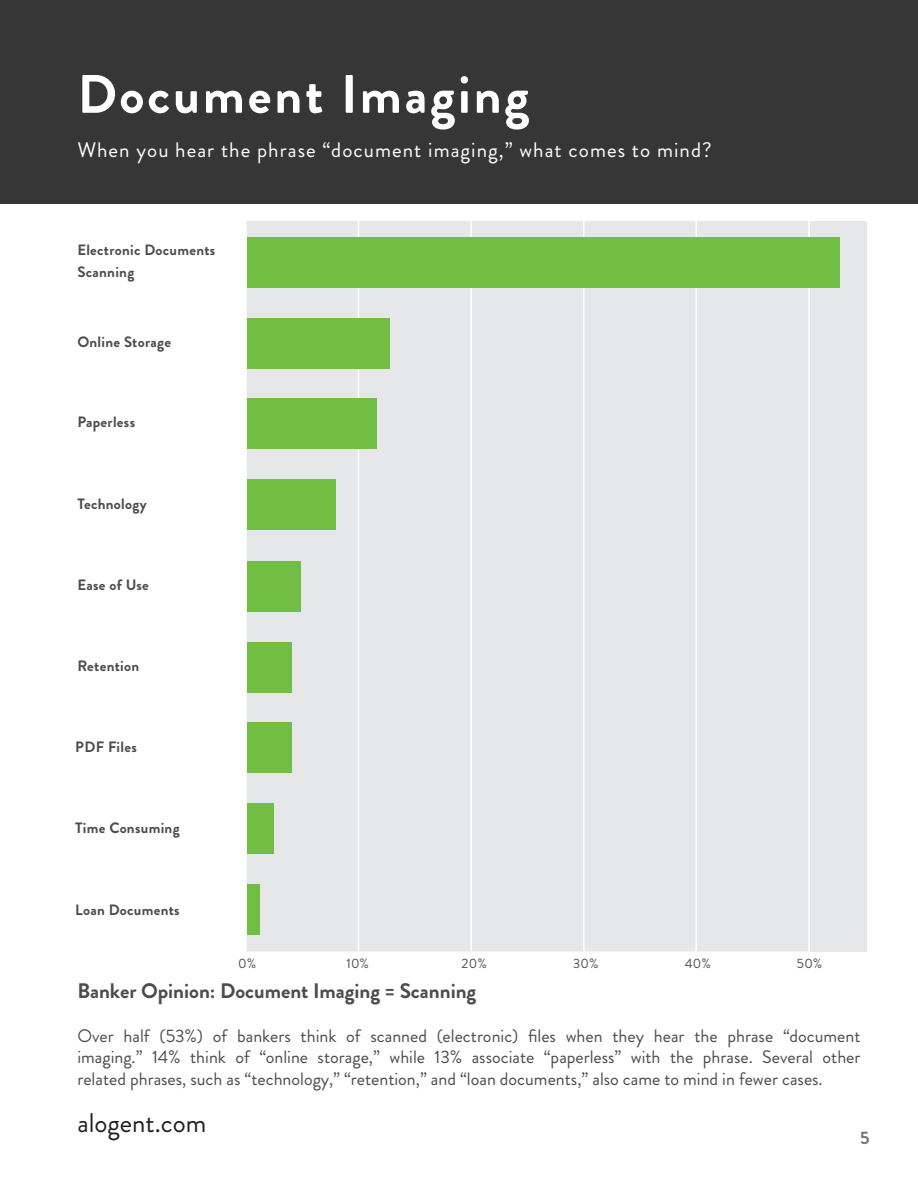
<style>
.page{position:relative;width:918px;height:1188px;background:#fff}
.page>*{position:absolute;margin:0;border:0;box-sizing:border-box;transform-origin:0 0}
.t1{font:700 54px "Brandon Grotesque";letter-spacing:.05em;color:#fff}
.t2{font:27px "Brandon Grotesque";color:#231f20}
.t3{font:21px "Brandon Grotesque";letter-spacing:.05em;color:#fff}
.t4{font:700 21px "Brandon Grotesque";color:#4b4c4d}
.t5{font:18px/21.6px "Brandon Grotesque";color:#4b4c4d;text-align:justify}
.t6{font:700 18px "Brandon Grotesque";color:#757575}
.t7{font:700 15px/22.5px "Brandon Grotesque";letter-spacing:.02em;color:#4b4c4d}
.t8{font:13.5px "Brandon Grotesque";letter-spacing:.02em;color:#4b4c4d}
</style>
<div class="page">
<div style="left:247px;top:221px;width:561px;height:731px;background:#e6e7e9"></div>
<hr style="left:358px;top:221px;width:1px;height:731px;background:#fff">
<hr style="left:470px;top:221px;width:2px;height:731px;background:#fff">
<hr style="left:583px;top:221px;width:1px;height:731px;background:#fff">
<hr style="left:696px;top:221px;width:1px;height:731px;background:#fff">
<div style="left:810px;top:221px;width:57px;height:730px;background:#e6e7e9"></div>
<div style="left:0;top:0;width:918px;height:203px;background:#363636"></div>
<div style="left:247px;top:318px;width:143px;height:50px;background:#72be44"></div>
<div style="left:247px;top:398px;width:129px;height:51px;background:#72be44"></div>
<div style="left:247px;top:479px;width:89px;height:51px;background:#72be44"></div>
<div style="left:247px;top:561px;width:54px;height:50px;background:#72be44"></div>
<div style="left:247px;top:642px;width:45px;height:51px;background:#72be44"></div>
<div style="left:247px;top:722px;width:45px;height:51px;background:#72be44"></div>
<div style="left:247px;top:803px;width:27px;height:51px;background:#72be44"></div>
<div style="left:247px;top:884px;width:13px;height:51px;background:#72be44"></div>
<div style="left:247px;top:237px;width:593px;height:50px;background:#72be44"></div>
<h1 class="t1" style="left:77px;top:56px;width:453px">Document Imaging</h1>
<p class="t3" style="left:77px;top:136px;width:636px">When you hear the phrase “document imaging,” what comes to mind?</p>
<p class="t7" style="left:77px;top:239px;width:139px">Electronic Documents<br>Scanning</p>
<p class="t7" style="left:77px;top:331px;width:95px">Online Storage</p>
<p class="t7" style="left:77px;top:411px;width:59px">Paperless</p>
<p class="t7" style="left:77px;top:493px;width:71px">Technology</p>
<p class="t7" style="left:77px;top:574px;width:73px">Ease of Use</p>
<p class="t7" style="left:77px;top:655px;width:63px">Retention</p>
<p class="t7" style="left:75px;top:736px;width:63px">PDF Files</p>
<p class="t7" style="left:75px;top:817px;width:106px">Time Consuming</p>
<p class="t7" style="left:75px;top:899px;width:106px">Loan Documents</p>
<p class="t8" style="left:238px;top:954px;width:19px">0%</p>
<p class="t8" style="left:346px;top:954px;width:24px">10%</p>
<p class="t8" style="left:462px;top:954px;width:27px">20%</p>
<p class="t8" style="left:573px;top:954px;width:27px">30%</p>
<p class="t8" style="left:685px;top:954px;width:28px">40%</p>
<p class="t8" style="left:797px;top:954px;width:27px">50%</p>
<p class="t4" style="left:77px;top:976px;width:400px">Banker Opinion: Document Imaging = Scanning</p>
<p class="t5" style="left:77px;top:1025px;width:785px">Over half (53%) of bankers think of scanned (electronic) files when they hear the phrase “document imaging.” 14% think of “online storage,” while 13% associate “paperless” with the phrase. Several other related phrases, such as “technology,” “retention,” and “loan documents,” also came to mind in fewer cases.</p>
<h2 class="t2" style="left:77px;top:1104px;width:131px">alogent.com</h2>
<p class="t6" style="left:860px;top:1125px;width:11px">5</p>
</div>
